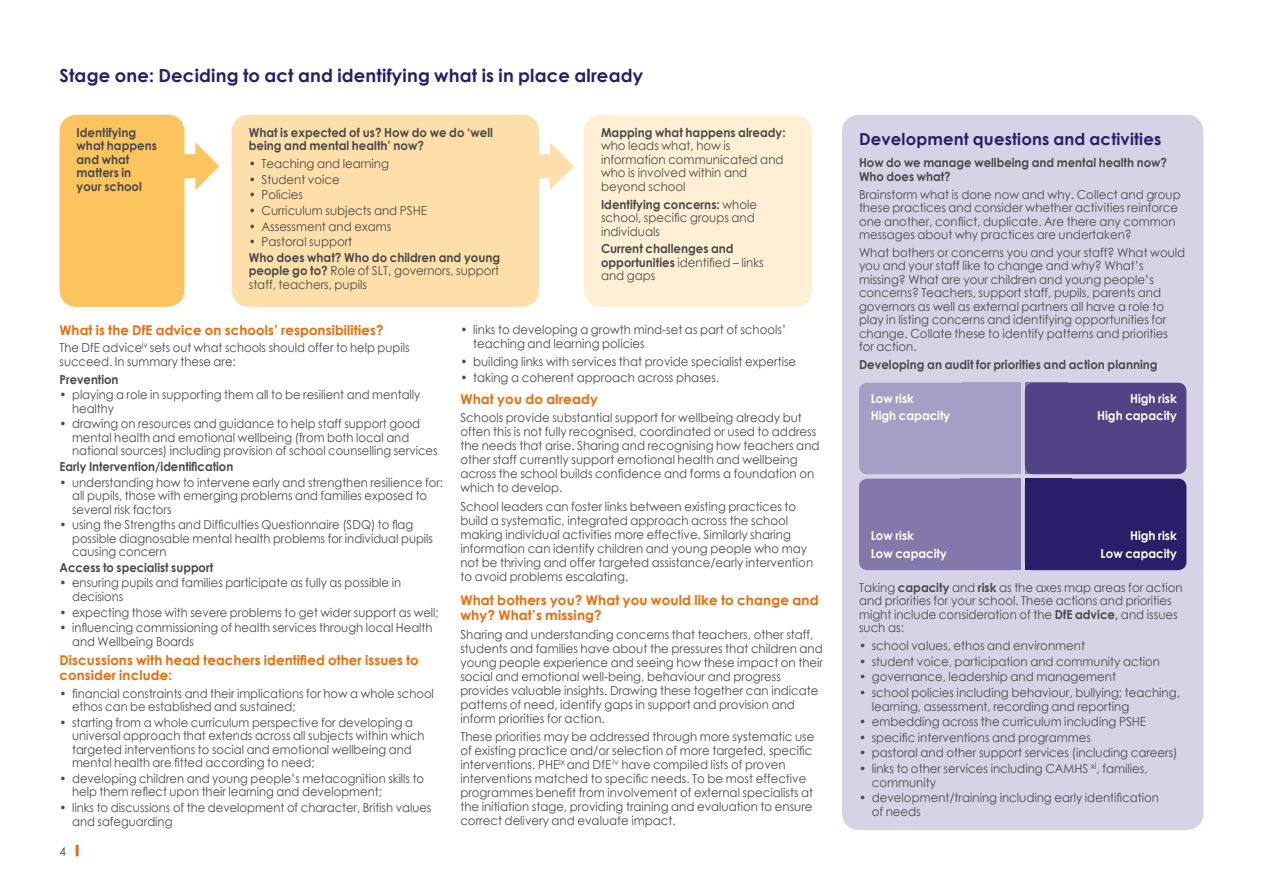
<style>
.page{position:relative;width:1263px;height:893px;background:#fff}
.page>*{position:absolute;margin:0;border:0;box-sizing:border-box;transform-origin:0 0}
.t1{font:700 18px "Century Gothic";letter-spacing:.01em;color:#281e69}
.t2{font:700 16.5px "Century Gothic";letter-spacing:.01em;color:#281e69}
.t3{font:700 13.5px/15px "Century Gothic";letter-spacing:.01em;color:#ed6b06}
.t4{font:12.3px/13.5px "Century Gothic";color:#4a4a49;scale:.95 1}
.t5{font:12.3px/13.5px "Century Gothic";color:#4a4a49;scale:.94 1}
.t6{font:700 12.3px/13.5px "Century Gothic";color:#4a4a49;scale:.95 1}
.t7{font:700 12.3px/13.5px "Century Gothic";color:#4a4a49;scale:.94 1}
.t8{font:700 12.3px/17.7px "Century Gothic";color:#fff;scale:.95 1}
.s1{font-weight:700}
.s2{font-weight:400}
.s3{font-weight:700;color:#ed6b06}
</style>
<div class="page">
<div style="left:60px;top:115px;width:124px;height:192px;background:#fcc45f;border-radius:17px"></div>
<div style="left:232px;top:115px;width:307px;height:192px;background:#fedea9;border-radius:17px"></div>
<div style="left:584px;top:115px;width:228px;height:192px;background:#ffefd5;border-radius:17px"></div>
<div style="left:842px;top:115px;width:361px;height:715px;background:#d7d3e7;border-radius:17px"></div>
<div style="left:859px;top:383px;width:161px;height:91px;background:#a59ec5;border-radius:9px"></div>
<div style="left:1025px;top:383px;width:161px;height:91px;background:#514385;border-radius:9px"></div>
<div style="left:859px;top:479px;width:161px;height:91px;background:#8478ab;border-radius:9px"></div>
<div style="left:1025px;top:479px;width:161px;height:91px;background:#281e69;border-radius:9px"></div>
<svg style="left:184px;top:141px;width:1px;height:49px"></svg>
<h1 class="t1" style="left:60px;top:61px;width:585px">Stage one: Deciding to act and identifying what is in place already</h1>
<p class="t6" style="left:77px;top:125px;width:86px">Identifying what happens and what matters in your school</p>
<p class="t6" style="left:249px;top:125px;width:259px">What is expected of us? How do we do ‘well being and mental health’ now?</p>
<p class="t4" style="left:249px;top:157px;width:149px">• Teaching and learning</p>
<p class="t4" style="left:249px;top:172px;width:97px">• Student voice</p>
<p class="t4" style="left:249px;top:188px;width:59px">• Policies</p>
<p class="t4" style="left:249px;top:204px;width:189px">• Curriculum subjects and PSHE</p>
<p class="t4" style="left:249px;top:219px;width:152px">• Assessment and exams</p>
<p class="t4" style="left:249px;top:235px;width:110px">• Pastoral support</p>
<p class="t4" style="left:249px;top:251px;width:266px;text-align:justify"><span class="s1">Who does what? Who do children and young people go to?</span> Role of SLT, governors, support staff, teachers, pupils</p>
<p class="t6" style="left:601px;top:125px;width:196px">Mapping what happens already:</p>
<p class="t4" style="left:601px;top:139px;width:194px">who leads what, how is information communicated and who is involved within and beyond school</p>
<p class="t4" style="left:601px;top:197px;width:166px"><span class="s1">Identifying concerns:</span> whole school, specific groups and individuals</p>
<p class="t6" style="left:601px;top:242px;width:173px">Current challenges and opportunities <span class="s2">identified – links and gaps</span></p>
<p class="t3" style="left:60px;top:321px;width:325px">What is the DfE advice on schools’ responsibilities?</p>
<p class="t5" style="left:60px;top:341px;width:374px">The DfE advice <sup>iv</sup> sets out what schools should offer to help pupils succeed. In summary these are:</p>
<p class="t7" style="left:60px;top:372px;width:64px">Prevention</p>
<p class="t5" style="left:72px;top:388px;width:372px;text-indent:-13px">• playing a role in supporting them all to be resilient and mentally healthy</p>
<p class="t5" style="left:72px;top:417px;width:390px;text-indent:-13px">• drawing on resources and guidance to help staff support good mental health and emotional wellbeing (from both local and national sources) including provision of school counselling services</p>
<p class="t7" style="left:60px;top:459px;width:186px">Early Intervention/identification</p>
<p class="t5" style="left:72px;top:475px;width:396px;text-indent:-13px">• understanding how to intervene early and strengthen resilience for: all pupils, those with emerging problems and families exposed to several risk factors</p>
<p class="t5" style="left:72px;top:518px;width:385px;text-indent:-13px">• using the Strengths and Difficulties Questionnaire (SDQ) to flag possible diagnosable mental health problems for individual pupils causing concern</p>
<p class="t7" style="left:60px;top:560px;width:165px">Access to specialist support</p>
<p class="t5" style="left:72px;top:576px;width:351px;text-indent:-13px">• ensuring pupils and families participate as fully as possible in decisions</p>
<p class="t5" style="left:60px;top:605px;width:405px">• expecting those with severe problems to get wider support as well;</p>
<p class="t5" style="left:72px;top:621px;width:385px;text-indent:-13px">• influencing commissioning of health services through local Health and Wellbeing Boards</p>
<p class="t3" style="left:60px;top:652px;width:361px">Discussions with head teachers identified other issues to consider include:</p>
<p class="t5" style="left:72px;top:686px;width:386px;text-indent:-13px">• financial constraints and their implications for how a whole school ethos can be established and sustained;</p>
<p class="t5" style="left:72px;top:715px;width:376px;text-indent:-13px">• starting from a whole curriculum perspective for developing a universal approach that extends across all subjects within which targeted interventions to social and emotional wellbeing and mental health are fitted according to need;</p>
<p class="t5" style="left:72px;top:772px;width:376px;text-indent:-13px">• developing children and young people’s metacognition skills to help them reflect upon their learning and development;</p>
<p class="t5" style="left:72px;top:801px;width:384px;text-indent:-13px">• links to discussions of the development of character, British values and safeguarding</p>
<p class="t4" style="left:60px;top:844px;width:32px">4<span class="s3">|</span></p>
<p class="t4" style="left:473px;top:322px;width:331px;line-height:14px;text-indent:-13px">• links to developing a growth mind-set as part of schools’ teaching and learning policies</p>
<p class="t4" style="left:460px;top:355px;width:355px">• building links with services that provide specialist expertise</p>
<p class="t4" style="left:460px;top:371px;width:274px">• taking a coherent approach across phases.</p>
<p class="t3" style="left:460px;top:391px;width:139px">What you do already</p>
<p class="t4" style="left:460px;top:411px;width:380px;line-height:14px">Schools provide substantial support for wellbeing already but often this is not fully recognised, coordinated or used to address the needs that arise. Sharing and recognising how teachers and other staff currently support emotional health and wellbeing across the school builds confidence and forms a foundation on which to develop.</p>
<p class="t4" style="left:460px;top:499px;width:373px;line-height:14px">School leaders can foster links between existing practices to build a systematic, integrated approach across the school making individual activities more effective. Similarly sharing information can identify children and young people who may not be thriving and offer targeted assistance/early intervention to avoid problems escalating.</p>
<p class="t3" style="left:460px;top:591px;width:360px;line-height:15.5px">What bothers you? What you would like to change and why? What’s missing?</p>
<p class="t4" style="left:460px;top:627px;width:383px;line-height:14px">Sharing and understanding concerns that teachers, other staff, students and families have about the pressures that children and young people experience and seeing how these impact on their social and emotional well-being, behaviour and progress provides valuable insights. Drawing these together can indicate patterns of need, identify gaps in support and provision and inform priorities for action.</p>
<p class="t4" style="left:460px;top:729px;width:374px;line-height:14px">These priorities may be addressed through more systematic use of existing practice and/or selection of more targeted, specific interventions. PHE<sup>ix</sup> and DfE <sup>iv</sup> have compiled lists of proven interventions matched to specific needs. To be most effective programmes benefit from involvement of external specialists at the initiation stage, providing training and evaluation to ensure correct delivery and evaluate impact.</p>
<h2 class="t2" style="left:859px;top:127px;width:304px">Development questions and activities</h2>
<p class="t7" style="left:859px;top:155px;width:329px">How do we manage wellbeing and mental health now?<br>Who does what?</p>
<p class="t4" style="left:859px;top:187px;width:340px">Brainstorm what is done now and why. Collect and group these practices and consider whether activities reinforce one another, conflict, duplicate. Are there any common messages about why practices are undertaken?</p>
<p class="t4" style="left:859px;top:245px;width:345px">What bothers or concerns you and your staff? What would you and your staff like to change and why? What’s missing? What are your children and young people’s concerns? Teachers, support staff, pupils, parents and governors as well as external partners all have a role to play in listing concerns and identifying opportunities for change. Collate these to identify patterns and priorities for action.</p>
<p class="t6" style="left:859px;top:357px;width:316px">Developing an audit for priorities and action planning</p>
<p class="t8" style="left:871px;top:389px;width:85px">Low risk<br>High capacity</p>
<p class="t8" style="left:1097px;top:389px;width:85px;text-align:right">High risk<br>High capacity</p>
<p class="t8" style="left:871px;top:526px;width:82px">Low risk<br>Low capacity</p>
<p class="t8" style="left:1101px;top:526px;width:82px;text-align:right">High risk<br>Low capacity</p>
<p class="t4" style="left:859px;top:580px;width:342px">Taking <span class="s1">capacity</span> and <span class="s1">risk</span> as the axes map areas for action and priorities for your school. These actions and priorities might include consideration of the <span class="s1">DfE advice,</span> and issues such as:</p>
<p class="t4" style="left:859px;top:639px;width:239px">• school values, ethos and environment</p>
<p class="t4" style="left:859px;top:654px;width:318px">• student voice, participation and community action</p>
<p class="t4" style="left:859px;top:670px;width:272px">• governance, leadership and management</p>
<p class="t4" style="left:872px;top:686px;width:326px;text-indent:-13px">• school policies including behaviour, bullying; teaching, learning, assessment, recording and reporting</p>
<p class="t4" style="left:859px;top:715px;width:304px">• embedding across the curriculum including PSHE</p>
<p class="t4" style="left:859px;top:730px;width:246px">• specific interventions and programmes</p>
<p class="t4" style="left:859px;top:746px;width:337px">• pastoral and other support services (including careers)</p>
<p class="t4" style="left:872px;top:762px;width:292px;text-indent:-13px">• links to other services including CAMHS <sup>xi</sup>, families, community</p>
<p class="t4" style="left:872px;top:791px;width:304px;text-indent:-13px">• development/training including early identification of needs</p>
</div>
